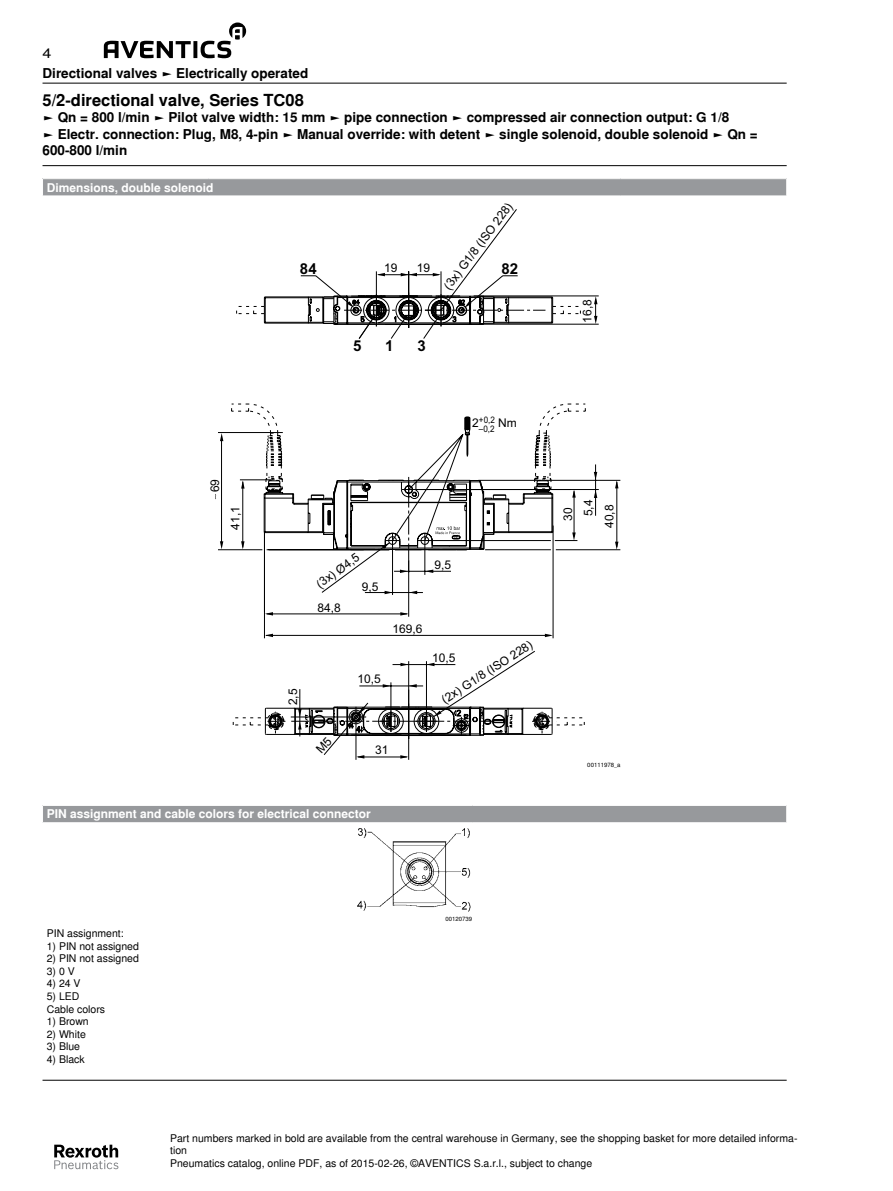
<style>
.page{position:relative;width:893px;height:1191px;background:#fff}
.page>*{position:absolute;margin:0;border:0;box-sizing:border-box;transform-origin:0 0}
.t1{font:700 16.5px "Nimbus Sans Global";color:#000}
.t2{font:700 15px "Arial";color:#000}
.t3{font:700 13.5px/16.5px "Nimbus Sans Global";color:#000}
.t4{font:13.5px "Nimbus Sans Global";color:#000;scale:1.2 1}
.t5{font:12px "Arial";color:#000}
.t6{font:700 12px "Nimbus Sans Global";color:#fff}
.t7{font:10.5px/12.6px "Nimbus Sans Global";color:#000}
.t8{font:9px/8.2px "Arial";color:#000;scale:.9 1}
.t9{font:6px "Nimbus Sans Global";color:#000}
</style>
<div class="page">
<svg style="left:104px;top:23px;width:142px;height:35px"></svg>
<svg style="left:54px;top:1144px;width:64px;height:25px"></svg>
<hr style="left:43px;top:83px;width:744px;height:1px;background:#000">
<hr style="left:43px;top:165px;width:744px;height:1px;background:#000">
<div style="left:43px;top:179px;width:744px;height:17px;background:#97999c"></div>
<svg style="left:786px;top:179px;width:1px;height:17px"></svg>
<svg style="left:615px;top:480px;width:3px;height:8px"></svg>
<svg style="left:615px;top:541px;width:3px;height:9px"></svg>
<svg style="left:220px;top:433px;width:3px;height:8px"></svg>
<svg style="left:220px;top:541px;width:3px;height:8px"></svg>
<div style="left:43px;top:805px;width:744px;height:17px;background:#97999c"></div>
<hr style="left:43px;top:805px;width:314px;height:1px;background:#fff">
<hr style="left:357px;top:805px;width:115px;height:1px;background:#fff">
<hr style="left:472px;top:805px;width:315px;height:1px;background:#fff">
<svg style="left:786px;top:805px;width:1px;height:17px"></svg>
<img style="left:357px;top:828px;width:114px;height:84px">
<hr style="left:43px;top:1080px;width:744px;height:1px;background:#000">
<svg style="left:231px;top:209px;width:368px;height:551px"></svg>
<p class="t4" style="left:43px;top:43px;width:9px">4</p>
<p class="t3" style="left:43px;top:65px;width:267px">Directional valves ► Electrically operated</p>
<h1 class="t1" style="left:43px;top:87px;width:263px">5/2-directional valve, Series TC08</h1>
<p class="t3" style="left:43px;top:109px;width:717px">► Qn = 800 l/min ► Pilot valve width: 15 mm ► pipe connection ► compressed air connection output: G 1/8<br>► Electr. connection: Plug, M8, 4-pin ► Manual override: with detent ► single solenoid, double solenoid ► Qn =<br>600-800 l/min</p>
<p class="t6" style="left:47px;top:178px;width:168px">Dimensions, double solenoid</p>
<p class="t5" style="left:207px;top:492px;width:15px;rotate:-90deg">69</p>
<p class="t5" style="left:227px;top:529px;width:25px;rotate:-90deg">41,1</p>
<p class="t5" style="left:440px;top:283px;width:107px;rotate:-53deg">(3x) G1/8 (ISO 228)</p>
<h2 class="t2" style="left:300px;top:259px;width:18px">84</h2>
<h2 class="t2" style="left:501px;top:259px;width:18px">82</h2>
<p class="t5" style="left:384px;top:260px;width:15px">19</p>
<p class="t5" style="left:417px;top:260px;width:15px">19</p>
<h2 class="t2" style="left:353px;top:336px;width:10px">5</h2>
<h2 class="t2" style="left:385px;top:336px;width:10px">1</h2>
<h2 class="t2" style="left:418px;top:336px;width:10px">3</h2>
<p class="t8" style="left:472px;top:416px;width:51px;text-indent:7px">+0,2<br><sup>2</sup>–0,2 <sup>Nm</sup></p>
<p class="t5" style="left:285px;top:705px;width:18px;rotate:-90deg">2,5</p>
<p class="t5" style="left:313px;top:579px;width:52px;rotate:-36deg">(3x) Ø4,5</p>
<p class="t5" style="left:362px;top:579px;width:18px">9,5</p>
<p class="t5" style="left:317px;top:600px;width:25px">84,8</p>
<p class="t5" style="left:357px;top:671px;width:25px">10,5</p>
<p class="t5" style="left:434px;top:557px;width:18px">9,5</p>
<p class="t5" style="left:392px;top:620px;width:32px">169,6</p>
<p class="t5" style="left:438px;top:694px;width:107px;rotate:-33deg">(2x) G1/8 (ISO 228)</p>
<p class="t5" style="left:432px;top:650px;width:25px">10,5</p>
<p class="t5" style="left:375px;top:742px;width:15px">31</p>
<p class="t6" style="left:47px;top:805px;width:326px">PIN assignment and cable colors for electrical connector</p>
<p class="t5" style="left:579px;top:323px;width:25px;rotate:-90deg">16,8</p>
<p class="t5" style="left:580px;top:516px;width:18px;rotate:-90deg">5,4</p>
<p class="t5" style="left:560px;top:521px;width:15px;rotate:-90deg">30</p>
<p class="t5" style="left:601px;top:528px;width:25px;rotate:-90deg">40,8</p>
<p class="t9" style="left:587px;top:760px;width:35px">00111978_a</p>
<p class="t7" style="left:47px;top:926px;width:79px">PIN assignment:</p>
<p class="t7" style="left:47px;top:939px;width:94px">1) PIN not assigned</p>
<p class="t7" style="left:47px;top:951px;width:94px">2) PIN not assigned</p>
<p class="t7" style="left:47px;top:964px;width:30px">3) 0 V</p>
<p class="t7" style="left:47px;top:976px;width:35px">4) 24 V</p>
<p class="t7" style="left:47px;top:989px;width:60px">5) LED<br>Cable colors</p>
<p class="t7" style="left:47px;top:1014px;width:44px">1) Brown</p>
<p class="t7" style="left:47px;top:1027px;width:41px">2) White</p>
<p class="t7" style="left:47px;top:1039px;width:35px">3) Blue</p>
<p class="t7" style="left:47px;top:1052px;width:39px">4) Black</p>
<p class="t9" style="left:445px;top:914px;width:28px">00120739</p>
<p class="t7" style="left:170px;top:1131px;width:629px">Part numbers marked in bold are available from the central warehouse in Germany, see the shopping basket for more detailed informa&shy;tion<br>Pneumatics catalog, online PDF, as of 2015-02-26, ©AVENTICS S.a.r.l., subject to change</p>
</div>
